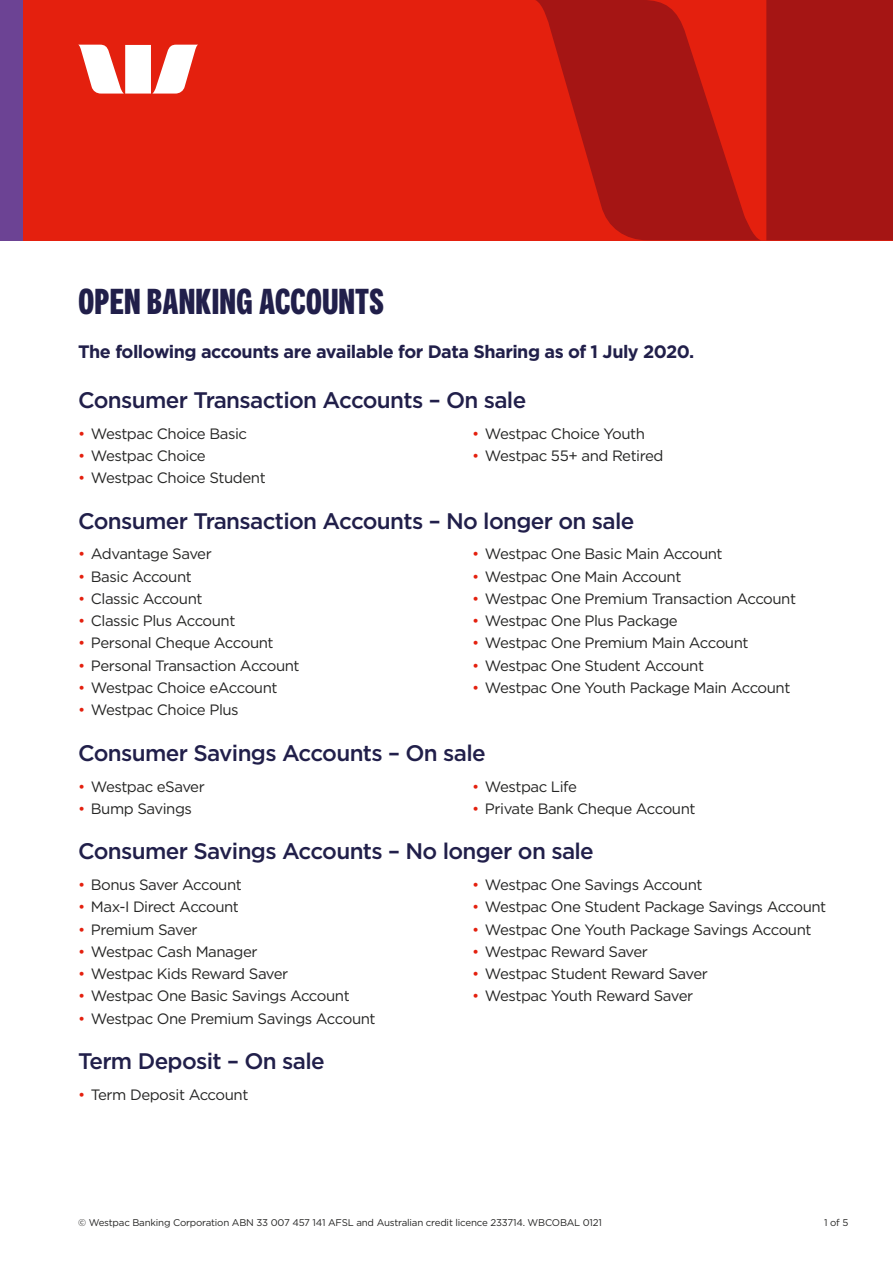
<style>
.page{position:relative;width:893px;height:1263px;background:#fff}
.page>*{position:absolute;margin:0;border:0;box-sizing:border-box;transform-origin:0 0}
.t1{font:700 36px "Westpac";color:#211f4a}
.t2{font:500 22.5px "Gotham";letter-spacing:-.03em;color:#211f4a}
.t3{font:700 18px "Gotham";letter-spacing:-.03em;color:#211f4a}
.t4{font:15px "Gotham";letter-spacing:-.03em;color:#252524}
.t5{font:9.75px "Gotham";letter-spacing:-.02em;color:#252524}
.s1{color:#e4200e}
</style>
<div class="page">
<div style="left:0;top:0;width:893px;height:240px;background:#e4200e"></div>
<svg style="left:535px;top:0;width:358px;height:240px;fill:#a51514"></svg>
<svg style="left:78px;top:45px;width:120px;height:49px"></svg>
<div style="left:0;top:0;width:22px;height:240px;background:#6c4394"></div>
<h1 class="t1" style="left:78px;top:280px;width:308px">OPEN BANKING ACCOUNTS</h1>
<p class="t3" style="left:78px;top:340px;width:618px">The following accounts are available for Data Sharing as of 1 July 2020.</p>
<h2 class="t2" style="left:78px;top:385px;width:450px">Consumer Transaction Accounts – On sale</h2>
<p class="t4" style="left:78px;top:424px;width:171px"><span class="s1">•</span> Westpac Choice Basic</p>
<p class="t4" style="left:78px;top:446px;width:129px"><span class="s1">•</span> Westpac Choice</p>
<p class="t4" style="left:78px;top:468px;width:189px"><span class="s1">•</span> Westpac Choice Student</p>
<p class="t4" style="left:472px;top:424px;width:174px"><span class="s1">•</span> Westpac Choice Youth</p>
<p class="t4" style="left:472px;top:446px;width:193px"><span class="s1">•</span> Westpac 55+ and Retired</p>
<h2 class="t2" style="left:78px;top:506px;width:558px">Consumer Transaction Accounts – No longer on sale</h2>
<p class="t4" style="left:78px;top:544px;width:135px"><span class="s1">•</span> Advantage Saver</p>
<p class="t4" style="left:78px;top:567px;width:115px"><span class="s1">•</span> Basic Account</p>
<p class="t4" style="left:78px;top:589px;width:126px"><span class="s1">•</span> Classic Account</p>
<p class="t4" style="left:78px;top:611px;width:159px"><span class="s1">•</span> Classic Plus Account</p>
<p class="t4" style="left:78px;top:633px;width:197px"><span class="s1">•</span> Personal Cheque Account</p>
<p class="t4" style="left:78px;top:656px;width:223px"><span class="s1">•</span> Personal Transaction Account</p>
<p class="t4" style="left:78px;top:678px;width:201px"><span class="s1">•</span> Westpac Choice eAccount</p>
<p class="t4" style="left:78px;top:700px;width:162px"><span class="s1">•</span> Westpac Choice Plus</p>
<p class="t4" style="left:472px;top:544px;width:252px"><span class="s1">•</span> Westpac One Basic Main Account</p>
<p class="t4" style="left:472px;top:567px;width:211px"><span class="s1">•</span> Westpac One Main Account</p>
<p class="t4" style="left:472px;top:589px;width:325px"><span class="s1">•</span> Westpac One Premium Transaction Account</p>
<p class="t4" style="left:472px;top:611px;width:207px"><span class="s1">•</span> Westpac One Plus Package</p>
<p class="t4" style="left:472px;top:633px;width:278px"><span class="s1">•</span> Westpac One Premium Main Account</p>
<p class="t4" style="left:472px;top:656px;width:233px"><span class="s1">•</span> Westpac One Student Account</p>
<p class="t4" style="left:472px;top:678px;width:320px"><span class="s1">•</span> Westpac One Youth Package Main Account</p>
<h2 class="t2" style="left:78px;top:738px;width:409px">Consumer Savings Accounts – On sale</h2>
<p class="t4" style="left:78px;top:777px;width:128px"><span class="s1">•</span> Westpac eSaver</p>
<p class="t4" style="left:78px;top:799px;width:115px"><span class="s1">•</span> Bump Savings</p>
<p class="t4" style="left:472px;top:777px;width:106px"><span class="s1">•</span> Westpac Life</p>
<p class="t4" style="left:472px;top:799px;width:225px"><span class="s1">•</span> Private Bank Cheque Account</p>
<h2 class="t2" style="left:78px;top:837px;width:517px">Consumer Savings Accounts – No longer on sale</h2>
<p class="t4" style="left:78px;top:875px;width:165px"><span class="s1">•</span> Bonus Saver Account</p>
<p class="t4" style="left:78px;top:897px;width:162px"><span class="s1">•</span> Max-I Direct Account</p>
<p class="t4" style="left:78px;top:920px;width:121px"><span class="s1">•</span> Premium Saver</p>
<p class="t4" style="left:78px;top:942px;width:181px"><span class="s1">•</span> Westpac Cash Manager</p>
<p class="t4" style="left:78px;top:964px;width:212px"><span class="s1">•</span> Westpac Kids Reward Saver</p>
<p class="t4" style="left:78px;top:986px;width:273px"><span class="s1">•</span> Westpac One Basic Savings Account</p>
<p class="t4" style="left:78px;top:1009px;width:299px"><span class="s1">•</span> Westpac One Premium Savings Account</p>
<p class="t4" style="left:472px;top:875px;width:232px"><span class="s1">•</span> Westpac One Savings Account</p>
<p class="t4" style="left:472px;top:897px;width:356px"><span class="s1">•</span> Westpac One Student Package Savings Account</p>
<p class="t4" style="left:472px;top:919px;width:341px"><span class="s1">•</span> Westpac One Youth Package Savings Account</p>
<p class="t4" style="left:472px;top:942px;width:177px"><span class="s1">•</span> Westpac Reward Saver</p>
<p class="t4" style="left:472px;top:964px;width:237px"><span class="s1">•</span> Westpac Student Reward Saver</p>
<p class="t4" style="left:472px;top:986px;width:222px"><span class="s1">•</span> Westpac Youth Reward Saver</p>
<h2 class="t2" style="left:78px;top:1046px;width:248px">Term Deposit – On sale</h2>
<p class="t4" style="left:78px;top:1085px;width:172px"><span class="s1">•</span> Term Deposit Account</p>
<p class="t5" style="left:78px;top:1216px;width:525px">© Westpac Banking Corporation ABN 33 007 457 141 AFSL and Australian credit licence 233714. WBCOBAL 0121</p>
<p class="t5" style="left:824px;top:1216px;width:26px">1 of 5</p>
</div>
